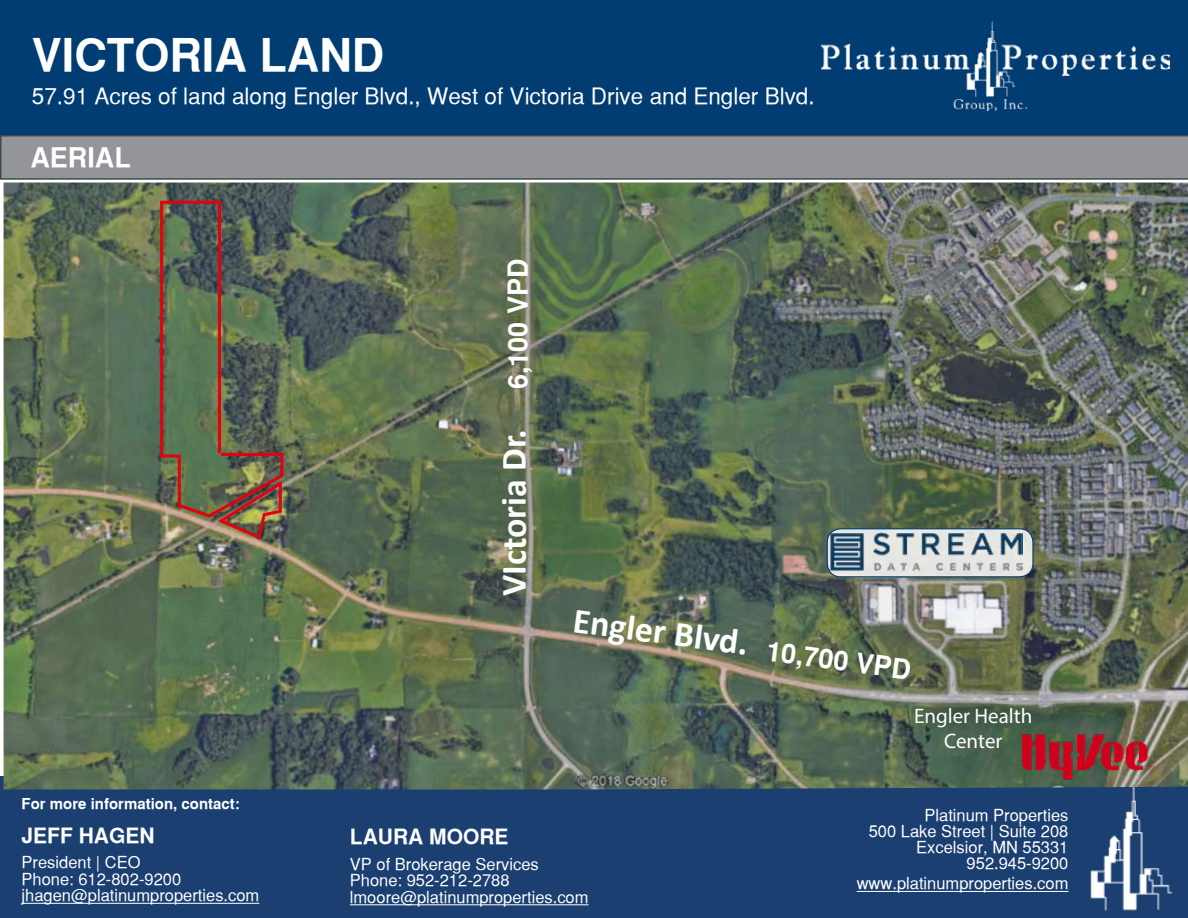
<style>
.page{position:relative;width:1188px;height:918px;background:#fff}
.page>*{position:absolute;margin:0;border:0;box-sizing:border-box;transform-origin:0 0}
.t1{font:700 45px "Sans Serif";color:#fefefe}
.t2{font:700 36px "Calibri";color:#fefefe}
.t3{font:700 27px "Sans Serif";color:#fefefe}
.t4{font:22.5px "Sans Serif";color:#fefefe}
.t5{font:700 21px "Sans Serif";color:#fefefe}
.t6{font:21px/25.2px "Myriad Pro";color:#fefefe;text-align:center}
.t7{font:16.5px/16.5px "Sans Serif";color:#fff}
.t8{font:700 15px "Sans Serif";color:#fff}
</style>
<div class="page">
<div style="left:0;top:777px;width:1188px;height:141px;background:#1a3f70"></div>
<img style="left:1090px;top:789px;width:83px;height:122px">
<hr style="left:857px;top:891px;width:211px;height:1px;background:#fff">
<hr style="left:350px;top:905px;width:239px;height:1px;background:#fff">
<hr style="left:22px;top:903px;width:237px;height:1px;background:#fff">
<div style="left:0;top:0;width:1188px;height:135px;background:#013d72"></div>
<img style="left:822px;top:21px;width:348px;height:89px">
<svg style="left:0;top:135px;width:1188px;height:45px;background:#8d9093"></svg>
<img style="left:4px;top:183px;width:1184px;height:606px">
<div style="left:827px;top:529px;width:206px;height:48px;background:linear-gradient(to right,#e0e3e1,#e6e7e3);border-radius:14px"></div>
<div style="left:827px;top:528px;width:207px;height:49px;border:1px solid #013d72;border-radius:14px"></div>
<img style="left:831px;top:533px;width:192px;height:37px">
<img style="left:1020px;top:731px;width:135px;height:51px">
<hr style="left:160px;top:202px;width:3px;height:252px;background:#e6000c">
<hr style="left:160px;top:201px;width:59px;height:3px;background:#e6000c">
<hr style="left:218px;top:201px;width:3px;height:252px;background:#e6000c">
<hr style="left:221px;top:453px;width:62px;height:3px;background:#e6000c">
<hr style="left:280px;top:455px;width:3px;height:22px;background:#e6000c">
<svg style="left:160px;top:454px;width:21px;height:4px"></svg>
<hr style="left:178px;top:458px;width:3px;height:49px;background:#e6000c">
<img style="left:175px;top:471px;width:112px;height:71px">
<h1 class="t1" style="left:32px;top:28px;width:354px">VICTORIA LAND</h1>
<h3 class="t4" style="left:32px;top:83px;width:784px">57.91 Acres of land along Engler Blvd., West of Victoria Drive and Engler Blvd.</h3>
<h3 class="t3" style="left:30px;top:141px;width:102px">AERIAL</h3>
<h3 class="t3" style="left:502px;top:389px;width:132px;rotate:-90deg">6,100 VPD</h3>
<p class="t8" style="left:22px;top:795px;width:220px">For more information, contact:</p>
<p class="t5" style="left:22px;top:823px;width:135px">JEFF HAGEN</p>
<p class="t7" style="left:22px;top:854px;width:239px">President | CEO<br>Phone: 612-802-9200 jhagen@platinumproperties.com</p>
<h2 class="t2" style="left:489px;top:596px;width:168px;rotate:-90deg">VIctoria Dr.</h2>
<h2 class="t2" style="left:576px;top:595px;width:178px;rotate:7deg">Engler Blvd.</h2>
<h3 class="t3" style="left:769px;top:635px;width:147px;rotate:8deg">10,700 VPD</h3>
<p class="t6" style="left:914px;top:703px;width:120px">Engler Health<br>Center</p>
<p class="t5" style="left:350px;top:824px;width:160px">LAURA MOORE</p>
<p class="t7" style="left:350px;top:855px;width:240px">VP of Brokerage Services<br>Phone: 952-212-2788 lmoore@platinumproperties.com</p>
<p class="t7" style="left:869px;top:807px;width:201px;text-align:right">Platinum Properties<br>500 Lake Street | Suite 208<br>Excelsior, MN 55331<br>952.945-9200</p>
<p class="t7" style="left:857px;top:875px;width:213px">www.platinumproperties.com</p>
</div>
